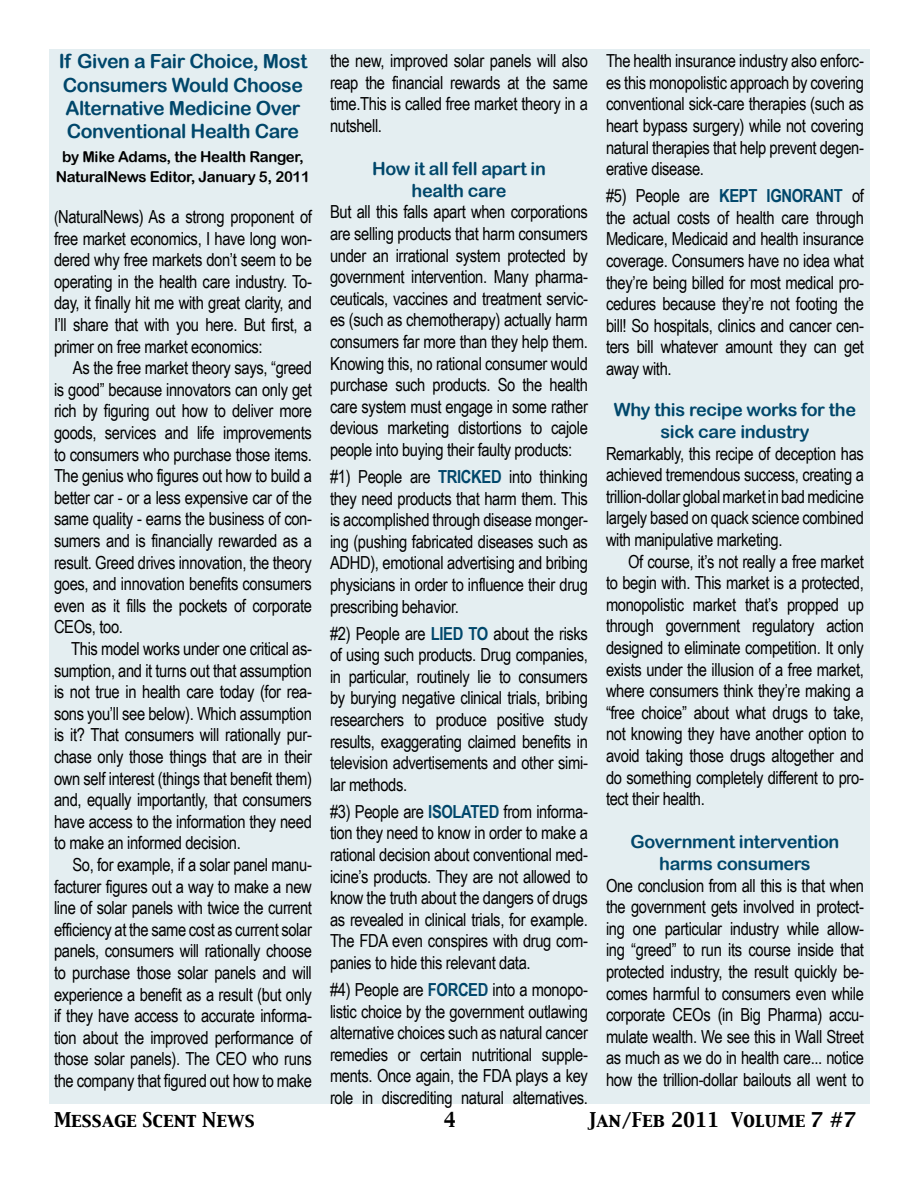
<style>
.page{position:relative;width:918px;height:1188px;background:#fff}
.page>*{position:absolute;margin:0;border:0;box-sizing:border-box;transform-origin:0 0}
.t1{font:19.5px/23.4px "Arial Rounded MT Bold";letter-spacing:-.02em;color:#00476b}
.t2{font:18px/21.6px "Arial Narrow";letter-spacing:-.02em;color:#000;text-align:justify}
.t3{font:18px/21.6px "Arial Rounded MT Bold";letter-spacing:-.02em;color:#00476b;text-align:center}
.t4{font:18px "Capitals";color:#000}
.t5{font:15px/19.8px "Arial Rounded MT Bold";letter-spacing:-.02em;color:#000;text-align:center}
.s1{font-size:16.5px}
.s2{font-weight:700;color:#00476b}
</style>
<div class="page">
<div style="left:50px;top:50px;width:820px;height:1054px;background:#e4eef1"></div>
<p class="t1" style="left:59px;top:49px;width:250px">If Given a Fair Choice, Most<br>Consumers Would Choose<br>Alternative Medicine Over<br>Conventional Health Care</p>
<p class="t5" style="left:56px;top:146px;width:256px">by Mike Adams, the Health Ranger,<br>NaturalNews Editor, January 5, 2011</p>
<p class="t2" style="left:54px;top:206px;width:260px"><span class="s1">(</span>NaturalNews) As a strong proponent of free market economics, I have long won&shy;dered why free markets don’t seem to be operating in the health care industry. To&shy;day, it finally hit me with great clarity, and I’ll share that with you here. But first, a primer on free market economics:</p>
<p class="t2" style="left:54px;top:357px;width:260px;text-indent:19px">As the free market theory says, “greed is good” because innovators can only get rich by figuring out how to deliver more goods, services and life improvements to consumers who purchase those items.<br>The genius who figures out how to build a better car - or a less expensive car of the same quality - earns the business of con&shy;sumers and is financially rewarded as a result. Greed drives innovation, the theory goes, and innovation benefits consumers even as it fills the pockets of corporate CEOs, too.</p>
<p class="t2" style="left:54px;top:638px;width:260px;text-indent:17px">This model works under one critical as&shy;sumption, and it turns out that assumption is not true in health care today (for rea&shy;sons you’ll see below). Which assumption is it? That consumers will rationally pur&shy;chase only those things that are in their own self interest (things that benefit them) and, equally importantly, that consumers have access to the information they need to make an informed decision.</p>
<p class="t2" style="left:54px;top:854px;width:260px;text-indent:18px">So, for example, if a solar panel manu&shy;facturer figures out a way to make a new line of solar panels with twice the current efficiency at the same cost as current solar panels, consumers will rationally choose to purchase those solar panels and will experience a benefit as a result (but only if they have access to accurate informa&shy;tion about the improved performance of those solar panels). The CEO who runs the company that figured out how to make</p>
<p class="t2" style="left:330px;top:50px;width:259px">the new, improved solar panels will also reap the financial rewards at the same time.This is called free market theory in a nutshell.</p>
<p class="t3" style="left:372px;top:158px;width:175px">How it all fell apart in health care</p>
<p class="t2" style="left:330px;top:201px;width:260px">But all this falls apart when corporations are selling products that harm consumers under an irrational system protected by government intervention. Many pharma&shy;ceuticals, vaccines and treatment servic&shy;es (such as chemotherapy) actually harm consumers far more than they help them.<br>Knowing this, no rational consumer would purchase such products. So the health care system must engage in some rather devious marketing distortions to cajole people into buying their faulty products:</p>
<p class="t2" style="left:330px;top:466px;width:260px">#1) People are <span class="s2">TRICKED</span> into thinking they need products that harm them. This is accomplished through disease monger&shy;ing (pushing fabricated diseases such as ADHD), emotional advertising and bribing physicians in order to influence their drug prescribing behavior.</p>
<p class="t2" style="left:330px;top:622px;width:260px">#2) People are <span class="s2">LIED TO</span> about the risks of using such products. Drug companies, in particular, routinely lie to consumers by burying negative clinical trials, bribing researchers to produce positive study results, exaggerating claimed benefits in television advertisements and other simi&shy;lar methods.</p>
<p class="t2" style="left:330px;top:800px;width:260px">#3) People are <span class="s2">ISOLATED</span> from informa&shy;tion they need to know in order to make a rational decision about conventional med&shy;icine’s products. They are not allowed to know the truth about the dangers of drugs as revealed in clinical trials, for example.<br>The FDA even conspires with drug com&shy;panies to hide this relevant data.</p>
<p class="t2" style="left:330px;top:979px;width:260px">#4) People are <span class="s2">FORCED</span> into a monopo&shy;listic choice by the government outlawing alternative choices such as natural cancer remedies or certain nutritional supple&shy;ments. Once again, the FDA plays a key role in discrediting natural alternatives.</p>
<p class="t2" style="left:606px;top:50px;width:260px">The health insurance industry also enforc&shy;es this monopolistic approach by covering conventional sick-care therapies (such as heart bypass surgery) while not covering natural therapies that help prevent degen&shy;erative disease.</p>
<p class="t2" style="left:606px;top:185px;width:260px">#5) People are <span class="s2">KEPT IGNORANT</span> of the actual costs of health care through Medicare, Medicaid and health insurance coverage. Consumers have no idea what they’re being billed for most medical pro&shy;cedures because they’re not footing the bill! So hospitals, clinics and cancer cen&shy;ters bill whatever amount they can get away with.</p>
<p class="t3" style="left:614px;top:399px;width:244px">Why this recipe works for the sick care industry</p>
<p class="t2" style="left:606px;top:442px;width:259px">Remarkably, this recipe of deception has achieved tremendous success, creating a trillion-dollar global market in bad medicine largely based on quack science combined with manipulative marketing.</p>
<p class="t2" style="left:606px;top:550px;width:260px;text-indent:22px">Of course, it’s not really a free market to begin with. This market is a protected, monopolistic market that’s propped up through government regulatory action designed to eliminate competition. It only exists under the illusion of a free market, where consumers think they’re making a “free choice” about what drugs to take, not knowing they have another option to avoid taking those drugs altogether and do something completely different to pro&shy;tect their health.</p>
<p class="t3" style="left:631px;top:831px;width:210px">Government intervention harms consumers</p>
<p class="t2" style="left:606px;top:874px;width:260px">One conclusion from all this is that when the government gets involved in protect&shy;ing one particular industry while allow&shy;ing “greed” to run its course inside that protected industry, the result quickly be&shy;comes harmful to consumers even while corporate CEOs (in Big Pharma) accu&shy;mulate wealth. We see this in Wall Street as much as we do in health care... notice how the trillion-dollar bailouts all went to</p>
<p class="t4" style="left:54px;top:1108px;width:202px">Message Scent News</p>
<p class="t4" style="left:444px;top:1108px;width:14px">4</p>
<p class="t4" style="left:588px;top:1108px;width:270px">Jan/Feb 2011 Volume 7 #7</p>
</div>
